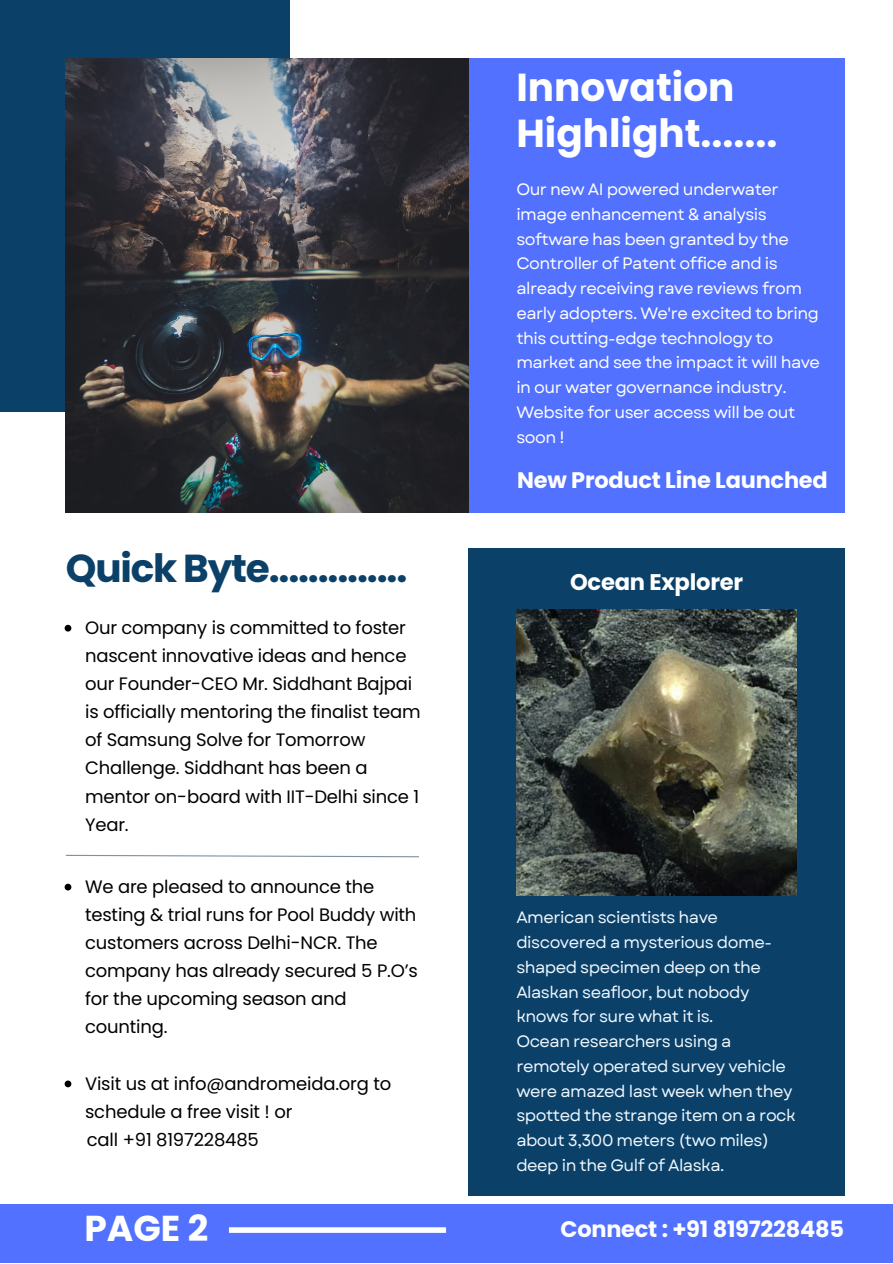
<style>
.page{position:relative;width:893px;height:1264px;background:#fff}
.page>*{position:absolute;margin:0;border:0;box-sizing:border-box;transform-origin:0 0}
.t1{font:700 39px/46px "Poppins";color:#fff}
.t2{font:700 39px "Poppins";letter-spacing:-.03em;color:#0b4068}
.t3{font:700 36px "Poppins";color:#fff}
.t4{font:700 22.65px "Poppins";letter-spacing:-.01em;color:#fff}
.t5{font:700 22.5px "Poppins";letter-spacing:-.01em;color:#fff}
.t6{font:18px/28px "Poppins";letter-spacing:-.01em;color:#000}
.t7{font:16.5px/24.8px "Garet";letter-spacing:-.03em;color:#fff}
.t8{font:16.5px/24.8px "Garet";letter-spacing:-.03em;color:#eff8ff}
</style>
<div class="page">
<div style="left:468px;top:58px;width:376px;height:454px;background:#5271ff"></div>
<div style="left:0;top:0;width:290px;height:412px;background:#0b4068"></div>
<div style="left:0;top:1203px;width:892px;height:59px;background:#5271ff"></div>
<div style="left:468px;top:548px;width:376px;height:647px;background:#0b4068"></div>
<img style="left:516px;top:609px;width:280px;height:286px">
<div style="left:229px;top:1227px;width:217px;height:5px;background:#fff"></div>
<img style="left:66px;top:58px;width:402px;height:454px">
<svg style="left:65px;top:854px;width:354px;height:3px"></svg>
<svg style="left:65px;top:625px;width:6px;height:6px"></svg>
<svg style="left:65px;top:883px;width:6px;height:7px"></svg>
<svg style="left:65px;top:1080px;width:6px;height:7px"></svg>
<p class="t1" style="left:516px;top:64px;width:263px">Innovation<br>Highlight.......</p>
<p class="t7" style="left:516px;top:177px;width:305px">Our new AI powered underwater image enhancement &amp; analysis software has been granted by the Controller of Patent office and is already receiving rave reviews from early adopters. We're excited to bring this cutting-edge technology to market and see the impact it will have in our water governance industry.</p>
<p class="t7" style="left:516px;top:400px;width:280px">Website for user access will be out soon !</p>
<p class="t2" style="left:66px;top:540px;width:343px">Quick Byte..............</p>
<p class="t6" style="left:85px;top:613px;width:337px">Our company is committed to foster nascent innovative ideas and hence our Founder-CEO Mr. Siddhant Bajpai is officially mentoring the finalist team of Samsung Solve for Tomorrow<br>Challenge. Siddhant has been a mentor on-board with IIT-Delhi since 1<br>Year.</p>
<p class="t6" style="left:85px;top:872px;width:334px">We are pleased to announce the testing &amp; trial runs for Pool Buddy with customers across Delhi-NCR. The company has already secured 5 P.O’s for the upcoming season and counting.</p>
<p class="t6" style="left:85px;top:1069px;width:308px">Visit us at info@andromeida.org to schedule a free visit ! or</p>
<p class="t6" style="left:87px;top:1125px;width:173px">call +91 8197228485</p>
<p class="t5" style="left:517px;top:465px;width:312px">New Product Line Launched</p>
<p class="t4" style="left:570px;top:566px;width:175px">Ocean Explorer</p>
<p class="t8" style="left:516px;top:905px;width:257px">American scientists have discovered a mysterious dome&shy;shaped specimen deep on the<br>Alaskan seafloor, but nobody knows for sure what it is.</p>
<p class="t8" style="left:516px;top:1029px;width:281px">Ocean researchers using a remotely operated survey vehicle were amazed last week when they spotted the strange item on a rock about 3,300 meters (two miles) deep in the Gulf of Alaska.</p>
<p class="t3" style="left:84px;top:1202px;width:125px">PAGE 2</p>
<p class="t5" style="left:560px;top:1212px;width:285px">Connect : +91 8197228485</p>
</div>
